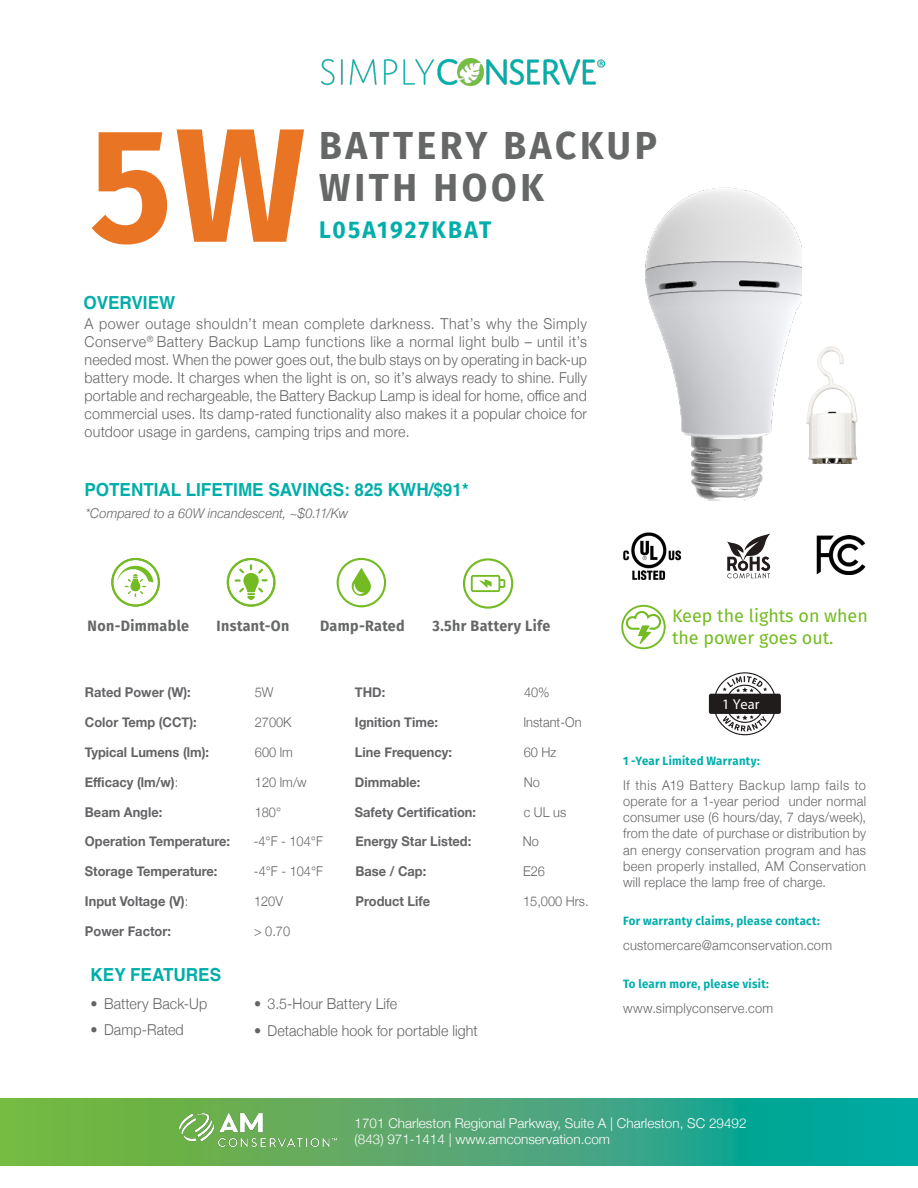
<style>
.page{position:relative;width:918px;height:1188px;background:#fff}
.page>*{position:absolute;margin:0;border:0;box-sizing:border-box;transform-origin:0 0}
.t1{font:700 162px "Fira Sans";color:#e87424;scale:.95 1}
.t2{font:700 39px/42px "Fira Sans";letter-spacing:.1em;color:#666767;scale:.95 1}
.t3{font:700 24px "Fira Sans";letter-spacing:.095em;color:#00aeaa;scale:.95 1}
.t4{font:700 18px "Helvetica";color:#00aea9;scale:.95 1}
.t5{font:18px/21.6px "Fira Sans";color:#74bb23}
.t6{font:300 15px/18px "Helvetica Neue";letter-spacing:.01em;color:#646467;text-align:justify;scale:.95 1}
.t7{font:700 15px "Fira Sans";letter-spacing:.025em;color:#666767;scale:.95 1}
.t8{font:14.4px "Myriad Pro";color:#fff}
.t9{font:300 13.5px/16.2px "Helvetica Neue";letter-spacing:.02em;color:#646467;text-align:justify;scale:.95 1}
.t10{font:700 13.5px "Helvetica Neue";color:#646467;scale:.95 1}
.t11{font:300 13.5px/16.2px "Helvetica Neue";color:#fff}
.t12{font:italic 300 13.5px "Helvetica Neue";letter-spacing:.01em;color:#646467;scale:.95 1}
.t13{font:300 13.5px "Helvetica Neue";color:#646467;scale:.95 1}
.t14{font:700 12px "Fira Sans";letter-spacing:.025em;color:#00aeaa;scale:.95 1}
.s1{font-weight:300}
</style>
<div class="page">
<img style="left:806px;top:346px;width:52px;height:117px">
<img style="left:0;top:1098px;width:918px;height:67px">
<img style="left:322px;top:58px;width:282px;height:27px">
<img style="left:816px;top:535px;width:50px;height:39px">
<svg style="left:727px;top:534px;width:44px;height:45px"></svg>
<svg style="left:709px;top:672px;width:72px;height:63px"></svg>
<div style="left:714px;top:695px;width:61px;height:17px;background:#211c1c"></div>
<svg style="left:337px;top:558px;width:49px;height:49px"></svg>
<svg style="left:227px;top:558px;width:48px;height:49px"></svg>
<svg style="left:111px;top:558px;width:49px;height:49px"></svg>
<img style="left:645px;top:187px;width:157px;height:313px">
<img style="left:623px;top:533px;width:57px;height:46px">
<svg style="left:463px;top:558px;width:50px;height:51px"></svg>
<svg style="left:621px;top:605px;width:45px;height:44px"></svg>
<img style="left:180px;top:1113px;width:157px;height:33px">
<h1 class="t1" style="left:90px;top:49px;width:229px">5W</h1>
<h2 class="t2" style="left:319px;top:122px;width:357px">BATTERY BACKUP<br>WITH HOOK</h2>
<h3 class="t3" style="left:319px;top:210px;width:183px">L05A1927KBAT</h3>
<p class="t4" style="left:83px;top:291px;width:98px">OVERVIEW</p>
<p class="t6" style="left:85px;top:314px;width:530px">A power outage shouldn’t mean complete darkness. That’s why the Simply Conserve<sup>®</sup> Battery Backup Lamp functions like a normal light bulb – until it’s needed most. When the power goes out, the bulb stays on by operating in back-up battery mode. It charges when the light is on, so it’s always ready to shine. Fully portable and rechargeable, the Battery Backup Lamp is ideal for home, office and commercial uses. Its damp-rated functionality also makes it a popular choice for outdoor usage in gardens, camping trips and more.</p>
<p class="t4" style="left:84px;top:479px;width:406px">POTENTIAL LIFETIME SAVINGS: 825 KWH/$91*</p>
<p class="t12" style="left:86px;top:502px;width:278px">*Compared to a 60W incandescent, ~$0.11/Kw</p>
<p class="t7" style="left:88px;top:613px;width:108px">Non-Dimmable</p>
<p class="t7" style="left:217px;top:613px;width:78px">Instant-On</p>
<p class="t7" style="left:320px;top:613px;width:91px">Damp-Rated</p>
<p class="t7" style="left:433px;top:613px;width:125px">3.5hr Battery Life</p>
<p class="t5" style="left:672px;top:605px;width:197px">Keep the lights on when the power goes out.</p>
<p class="t10" style="left:85px;top:682px;width:113px">Rated Power (W):</p>
<p class="t9" style="left:255px;top:683px;width:21px">5W</p>
<p class="t10" style="left:85px;top:711px;width:119px">Color Temp (CCT):</p>
<p class="t9" style="left:255px;top:713px;width:40px">2700K</p>
<p class="t10" style="left:85px;top:741px;width:132px">Typical Lumens (lm):</p>
<p class="t9" style="left:255px;top:743px;width:42px">600 lm</p>
<p class="t10" style="left:85px;top:771px;width:100px">Efficacy (lm/w)<span class="s1">:</span></p>
<p class="t9" style="left:255px;top:773px;width:56px">120 lm/w</p>
<p class="t10" style="left:85px;top:801px;width:83px">Beam Angle:</p>
<p class="t9" style="left:255px;top:803px;width:29px">180°</p>
<p class="t10" style="left:85px;top:831px;width:154px">Operation Temperature:</p>
<p class="t9" style="left:254px;top:833px;width:74px">-4°F - 104°F</p>
<p class="t10" style="left:85px;top:861px;width:141px">Storage Temperature:</p>
<p class="t9" style="left:254px;top:862px;width:74px">-4°F - 104°F</p>
<p class="t10" style="left:85px;top:891px;width:110px">Input Voltage (V)<span class="s1">:</span></p>
<p class="t9" style="left:254px;top:892px;width:32px">120V</p>
<p class="t10" style="left:85px;top:921px;width:92px">Power Factor:</p>
<p class="t9" style="left:254px;top:922px;width:40px">&gt; 0.70</p>
<p class="t10" style="left:355px;top:682px;width:34px">THD:</p>
<p class="t9" style="left:524px;top:683px;width:29px">40%</p>
<p class="t10" style="left:355px;top:711px;width:89px">Ignition Time:</p>
<p class="t13" style="left:523px;top:711px;width:63px">Instant-On</p>
<p class="t10" style="left:355px;top:741px;width:104px">Line Frequency:</p>
<p class="t9" style="left:524px;top:743px;width:36px">60 Hz</p>
<p class="t10" style="left:355px;top:771px;width:70px">Dimmable:</p>
<p class="t9" style="left:524px;top:773px;width:19px">No</p>
<p class="t10" style="left:355px;top:801px;width:129px">Safety Certification:</p>
<p class="t9" style="left:524px;top:803px;width:46px">c UL us</p>
<p class="t10" style="left:356px;top:831px;width:123px">Energy Star Listed:</p>
<p class="t9" style="left:523px;top:833px;width:19px">No</p>
<p class="t10" style="left:356px;top:861px;width:76px">Base / Cap:</p>
<p class="t9" style="left:523px;top:862px;width:25px">E26</p>
<p class="t10" style="left:356px;top:891px;width:80px">Product Life</p>
<p class="t9" style="left:523px;top:892px;width:71px">15,000 Hrs.</p>
<p class="t4" style="left:91px;top:964px;width:139px">KEY FEATURES</p>
<p class="t6" style="left:91px;top:993px;width:124px">• Battery Back-Up</p>
<p class="t6" style="left:91px;top:1020px;width:100px">• Damp-Rated</p>
<p class="t6" style="left:254px;top:994px;width:152px">• 3.5-Hour Battery Life</p>
<p class="t6" style="left:254px;top:1020px;width:237px">• Detachable hook for portable light</p>
<p class="t8" style="left:722px;top:695px;width:39px">1 Year</p>
<p class="t14" style="left:623px;top:750px;width:145px">1 -Year Limited Warranty:</p>
<p class="t9" style="left:623px;top:776px;width:257px">If this A19 Battery Backup lamp fails to operate for a 1-year period under normal consumer use (6 hours/day, 7 days/week), from the date of purchase or distribution by an energy conservation program and has been properly installed, AM Conservation will replace the lamp free of charge.</p>
<p class="t14" style="left:623px;top:910px;width:209px">For warranty claims, please contact:</p>
<p class="t9" style="left:623px;top:936px;width:221px">customercare@amconservation.com</p>
<p class="t14" style="left:623px;top:973px;width:155px">To learn more, please visit:</p>
<p class="t9" style="left:623px;top:999px;width:159px">www.simplyconserve.com</p>
<p class="t11" style="left:355px;top:1114px;width:393px">1701 Charleston Regional Parkway, Suite A | Charleston, SC 29492 (843) 971-1414 | www.amconservation.com</p>
</div>
